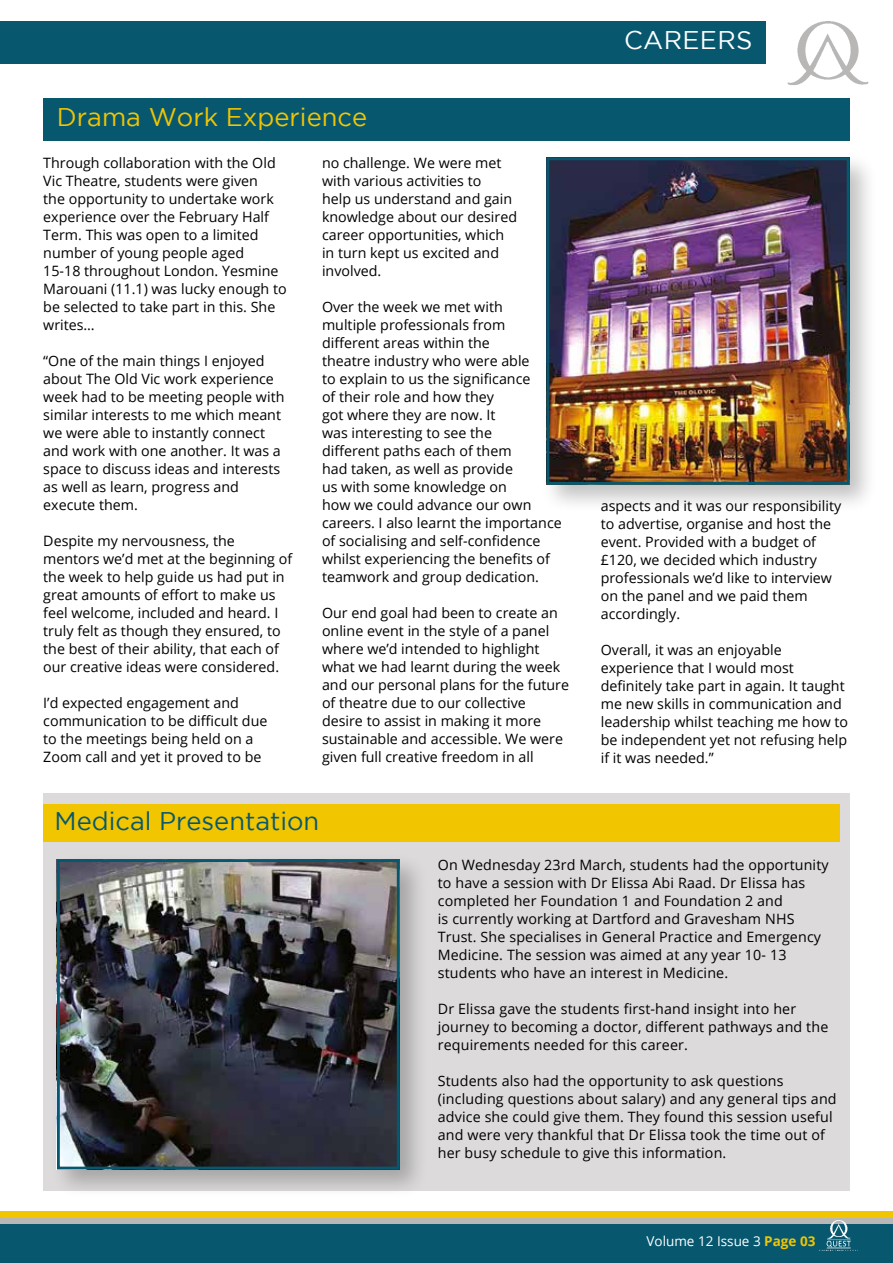
<style>
.page{position:relative;width:893px;height:1263px;background:#fff}
.page>*{position:absolute;margin:0;border:0;box-sizing:border-box;transform-origin:0 0}
.t1{font:25.5px "Gotham";color:#f1c500}
.t2{font:25.5px "Gotham";color:#07586f}
.t3{font:25.5px "Gotham";letter-spacing:.015em;color:#fff}
.t4{font:14.25px/18px "Open Sans";color:#000}
.t5{font:13.5px "Open Sans";color:#fff}
.s1{font-weight:700;color:#f1c500}
</style>
<div class="page">
<div style="left:0;top:1220px;width:893px;height:43px;background:#07586f"></div>
<div style="left:0;top:1217px;width:893px;height:6px;background:#b8b7b6"></div>
<div style="left:0;top:1211px;width:893px;height:6px;background:#f1c500"></div>
<div style="left:0;top:21px;width:765px;height:43px;background:#07586f"></div>
<img style="left:787px;top:21px;width:82px;height:64px">
<img style="left:819px;top:1221px;width:39px;height:29px">
<div style="left:43px;top:98px;width:807px;height:42px;background:#07586f"></div>
<div style="left:540px;top:151px;width:338px;height:363px;background:#000;opacity:.25"></div>
<img style="left:550px;top:161px;width:295px;height:320px">
<div style="left:546px;top:157px;width:303px;height:328px;border:3px solid #07586f"></div>
<div style="left:43px;top:794px;width:807px;height:397px;background:#dcdada"></div>
<div style="left:43px;top:804px;width:796px;height:38px;background:#f1c500"></div>
<div style="left:50px;top:853px;width:378px;height:345px;background:#000;opacity:.25"></div>
<img style="left:61px;top:863px;width:335px;height:302px">
<div style="left:57px;top:859px;width:343px;height:310px;border:3px solid #07586f"></div>
<h1 class="t1" style="left:57px;top:103px;width:312px">Drama Work Experience</h1>
<p class="t4" style="left:43px;top:154px;width:245px">Through collaboration with the Old<br>Vic Theatre, students were given<br>the opportunity to undertake work experience over the February Half<br>Term. This was open to a limited number of young people aged<br>15-18 throughout London. Yesmine<br>Marouani (11.1) was lucky enough to be selected to take part in this. She writes…</p>
<p class="t4" style="left:43px;top:352px;width:243px">“One of the main things I enjoyed about The Old Vic work experience week had to be meeting people with similar interests to me which meant we were able to instantly connect and work with one another. It was a space to discuss ideas and interests as well as learn, progress and execute them.</p>
<p class="t4" style="left:43px;top:532px;width:250px">Despite my nervousness, the mentors we’d met at the beginning of the week to help guide us had put in great amounts of effort to make us feel welcome, included and heard. I truly felt as though they ensured, to the best of their ability, that each of our creative ideas were considered.</p>
<p class="t4" style="left:43px;top:694px;width:226px">I’d expected engagement and communication to be difficult due to the meetings being held on a<br>Zoom call and yet it proved to be</p>
<p class="t4" style="left:322px;top:154px;width:197px">no challenge. We were met with various activities to<br>help us understand and gain knowledge about our desired career opportunities, which in turn kept us excited and involved.</p>
<p class="t4" style="left:322px;top:298px;width:241px">Over the week we met with<br>multiple professionals from different areas within the<br>theatre industry who were able<br>to explain to us the significance<br>of their role and how they<br>got where they are now. It<br>was interesting to see the<br>different paths each of them<br>had taken, as well as provide<br>us with some knowledge on<br>how we could advance our own careers. I also learnt the importance of socialising and self-confidence whilst experiencing the benefits of teamwork and group dedication.</p>
<p class="t4" style="left:322px;top:604px;width:249px">Our end goal had been to create an online event in the style of a panel where we’d intended to highlight what we had learnt during the week and our personal plans for the future of theatre due to our collective desire to assist in making it more sustainable and accessible. We were given full creative freedom in all</p>
<h1 class="t2" style="left:55px;top:807px;width:266px">Medical Presentation</h1>
<h1 class="t3" style="left:624px;top:26px;width:130px">CAREERS</h1>
<p class="t4" style="left:601px;top:496px;width:242px">aspects and it was our responsibility to advertise, organise and host the event. Provided with a budget of £120, we decided which industry professionals we’d like to interview on the panel and we paid them accordingly.</p>
<p class="t4" style="left:601px;top:640px;width:249px">Overall, it was an enjoyable experience that I would most definitely take part in again. It taught me new skills in communication and leadership whilst teaching me how to be independent yet not refusing help if it was needed.”</p>
<p class="t4" style="left:438px;top:855px;width:392px">On Wednesday 23rd March, students had the opportunity to have a session with Dr Elissa Abi Raad. Dr Elissa has completed her Foundation 1 and Foundation 2 and<br>is currently working at Dartford and Gravesham NHS Trust. She specialises in General Practice and Emergency Medicine. The session was aimed at any year 10- 13 students who have an interest in Medicine.</p>
<p class="t4" style="left:438px;top:999px;width:392px">Dr Elissa gave the students first-hand insight into her journey to becoming a doctor, different pathways and the requirements needed for this career.</p>
<p class="t4" style="left:438px;top:1071px;width:400px">Students also had the opportunity to ask questions (including questions about salary) and any general tips and advice she could give them. They found this session useful and were very thankful that Dr Elissa took the time out of her busy schedule to give this information.</p>
<p class="t5" style="left:646px;top:1232px;width:170px">Volume 12 Issue 3 <span class="s1">Page 03</span></p>
</div>
